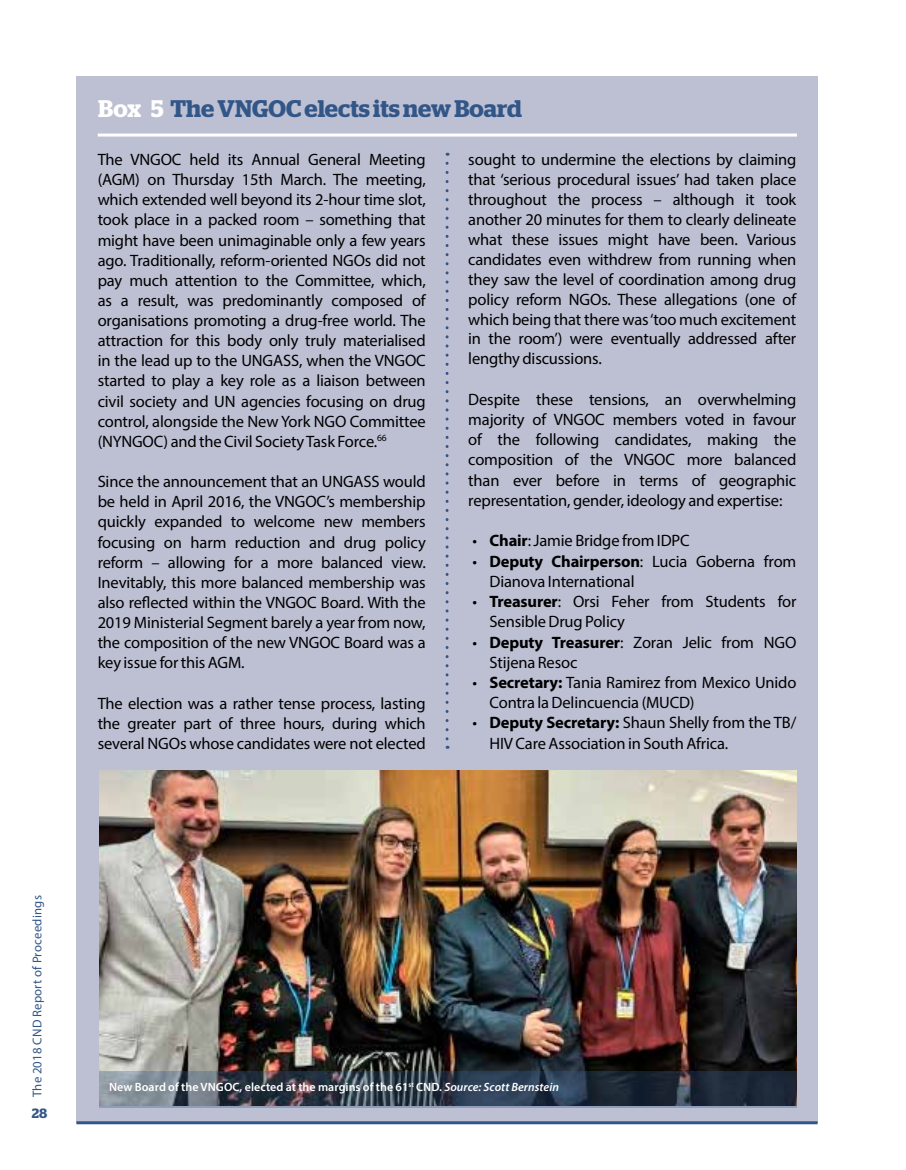
<style>
.page{position:relative;width:906px;height:1170px;background:#fff}
.page>*{position:absolute;margin:0;border:0;box-sizing:border-box;transform-origin:0 0}
.t1{font:600 24px "Stag";color:#325687}
.t2{font:16.5px/20.1px "Myriad Pro";letter-spacing:-.01em;color:#000;text-align:justify}
.t3{font:600 13.5px "Stag";color:#325687}
.t4{font:12.75px "Myriad Pro";letter-spacing:.02em;color:#325687}
.t5{font:600 12px "Myriad Pro";letter-spacing:.005em;color:#fff}
.s1{color:#fff}
.s2{font-weight:700}
.s3{font-style:italic}
</style>
<div class="page">
<div style="left:76px;top:76px;width:741px;height:1046px;background:#bdc0d3"></div>
<hr style="left:98px;top:133px;width:699px;height:3px;background:#fff">
<svg style="left:445px;top:163px;width:3px;height:585px"></svg>
<img style="left:100px;top:770px;width:697px;height:301px">
<svg style="left:100px;top:1071px;width:697px;height:36px;background:#3b4755"></svg>
<hr style="left:76px;top:1121px;width:741px;height:3px;background:#325687">
<h1 class="t1" style="left:98px;top:94px;width:425px"><span class="s1">Box 5</span> The VNGOC elects its new Board</h1>
<p class="t2" style="left:98px;top:149px;width:330px">The VNGOC held its Annual General Meeting (AGM) on Thursday 15th March. The meeting, which extended well beyond its 2-hour time slot, took place in a packed room – something that might have been unimaginable only a few years ago. Traditionally, reform-oriented NGOs did not pay much attention to the Committee, which, as a result, was predominantly composed of organisations promoting a drug-free world. The attraction for this body only truly materialised in the lead up to the UNGASS, when the VNGOC started to play a key role as a liaison between civil society and UN agencies focusing on drug control, alongside the New York NGO Committee (NYNGOC) and the Civil Society Task Force.<sup>66</sup></p>
<p class="t2" style="left:98px;top:471px;width:330px">Since the announcement that an UNGASS would be held in April 2016, the VNGOC’s membership quickly expanded to welcome new members focusing on harm reduction and drug policy reform – allowing for a more balanced view.<br>Inevitably, this more balanced membership was also reflected within the VNGOC Board. With the 2019 Ministerial Segment barely a year from now, the composition of the new VNGOC Board was a key issue for this AGM.</p>
<p class="t2" style="left:98px;top:692px;width:330px">The election was a rather tense process, lasting the greater part of three hours, during which several NGOs whose candidates were not elected</p>
<p class="t2" style="left:468px;top:149px;width:330px">sought to undermine the elections by claiming that ‘serious procedural issues’ had taken place throughout the process – although it took another 20 minutes for them to clearly delineate what these issues might have been. Various candidates even withdrew from running when they saw the level of coordination among drug policy reform NGOs. These allegations (one of which being that there was ‘too much excitement in the room’) were eventually addressed after lengthy discussions.</p>
<p class="t2" style="left:468px;top:389px;width:329px">Despite these tensions, an overwhelming majority of VNGOC members voted in favour of the following candidates, making the composition of the VNGOC more balanced than ever before in terms of geographic representation, gender, ideology and expertise:</p>
<p class="t2" style="left:472px;top:530px;width:219px">• <span class="s2">Chair</span>: Jamie Bridge from IDPC</p>
<p class="t2" style="left:489px;top:550px;width:308px;text-indent:-17px">• <span class="s2">Deputy Chairperson</span>: Lucia Goberna from<br>Dianova International</p>
<p class="t2" style="left:489px;top:591px;width:308px;text-indent:-17px">• <span class="s2">Treasurer</span>: Orsi Feher from Students for<br>Sensible Drug Policy</p>
<p class="t2" style="left:489px;top:631px;width:308px;text-indent:-17px">• <span class="s2">Deputy Treasurer</span>: Zoran Jelic from NGO<br>Stijena Resoc</p>
<p class="t2" style="left:489px;top:672px;width:308px;text-indent:-17px">• <span class="s2">Secretary:</span> Tania Ramirez from Mexico Unido<br>Contra la Delincuencia (MUCD)</p>
<p class="t2" style="left:489px;top:712px;width:308px;text-indent:-17px">• <span class="s2">Deputy Secretary:</span> Shaun Shelly from the TB/<br>HIV Care Association in South Africa.</p>
<p class="t4" style="left:29px;top:1097px;width:203px;rotate:-90deg">The 2018 CND Report of Proceedings</p>
<p class="t3" style="left:32px;top:1104px;width:17px">28</p>
<p class="t5" style="left:109px;top:1079px;width:451px">New Board of the VNGOC, elected at the margins of the 61<sup>st</sup> CND. <span class="s3">Source: Scott Bernstein</span></p>
</div>
